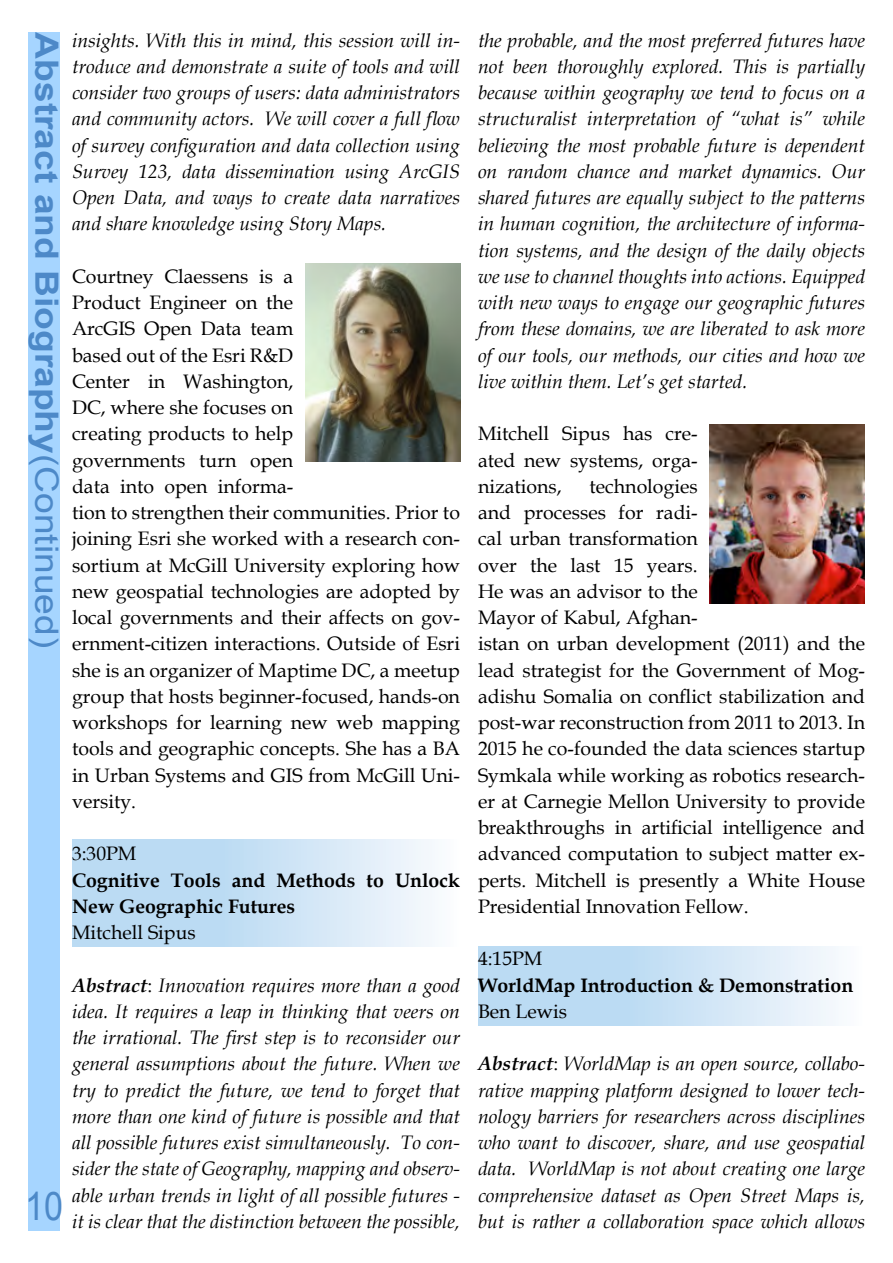
<style>
.page{position:relative;width:893px;height:1263px;background:#fff}
.page>*{position:absolute;margin:0;border:0;box-sizing:border-box;transform-origin:0 0}
.t1{font:700 32.1px "Arial";color:#4d89c8;scale:1.16 1}
.t2{font:italic 19.5px/26.2px "Book Antiqua";color:#000;text-align:justify}
.t3{font:19.5px/26.2px "Book Antiqua";color:#000}
.t4{font:700 19.5px/26.2px "Book Antiqua";color:#000}
.s1{font-weight:700}
.s2{font-style:normal}
.s3{font-weight:400}
</style>
<div class="page">
<div style="left:478px;top:946px;width:386px;height:79px;background:linear-gradient(to right,#abd3f0,#f2f7fc)"></div>
<div style="left:72px;top:840px;width:388px;height:106px;background:linear-gradient(to right,#abd3f0,#f2f7fc)"></div>
<div style="left:28px;top:32px;width:32px;height:1198px;background:#a6d5ff"></div>
<img style="left:710px;top:424px;width:154px;height:180px">
<img style="left:305px;top:264px;width:155px;height:198px">
<p class="t2" style="left:72px;top:26px;width:389px">insights. With this in mind, this session will in&shy;troduce and demonstrate a suite of tools and will consider two groups of users: data administrators and community actors. We will cover a full flow of survey configuration and data collection using Survey 123, data dissemination using ArcGIS Open Data, and ways to create data narratives and share knowledge using Story Maps.</p>
<p class="t3" style="left:72px;top:263px;width:389px">Courtney Claessens is a<br>Product Engineer on the<br>ArcGIS Open Data team<br>based out of the Esri R&amp;D<br>Center in Washington,<br>DC, where she focuses on<br>creating products to help<br>governments turn open<br>data into open informa-<br>tion to strengthen their communities. Prior to joining Esri she worked with a research con&shy;sortium at McGill University exploring how new geospatial technologies are adopted by local governments and their affects on gov&shy;ernment-citizen interactions. Outside of Esri she is an organizer of Maptime DC, a meetup group that hosts beginner-focused, hands-on workshops for learning new web mapping tools and geographic concepts. She has a BA in Urban Systems and GIS from McGill Uni&shy;versity.</p>
<p class="t3" style="left:72px;top:840px;width:66px">3:30PM</p>
<p class="t4" style="left:72px;top:867px;width:389px">Cognitive Tools and Methods to Unlock<br>New Geographic Futures</p>
<p class="t3" style="left:72px;top:919px;width:125px">Mitchell Sipus</p>
<p class="t2" style="left:25px;top:971px;width:436px;text-align:right"><span class="s1">Abstract</span><span class="s2">:</span> Innovation requires more than a good<br>idea. It requires a leap in thinking that veers on<br>the irrational. The first step is to reconsider our general assumptions about the future. When we<br>try to predict the future, we tend to forget that<br>more than one kind of future is possible and that<br>all possible futures exist simultaneously. To con-<br>sider the state of Geography, mapping and observ-<br>able urban trends in light of all possible futures -<br><sup>10</sup> it is clear that the distinction between the possible,</p>
<h1 class="t1" style="left:68px;top:32px;width:532px;rotate:90deg">Abstract and Biography<span class="s3">(Continued)</span></h1>
<p class="t2" style="left:478px;top:26px;width:389px">the probable, and the most preferred futures have not been thoroughly explored. This is partially because within geography we tend to focus on a structuralist interpretation of “what is” while believing the most probable future is dependent on random chance and market dynamics. Our shared futures are equally subject to the patterns in human cognition, the architecture of informa&shy;tion systems, and the design of the daily objects we use to channel thoughts into actions. Equipped with new ways to engage our geographic futures from these domains, we are liberated to ask more of our tools, our methods, our cities and how we live within them. Let’s get started.</p>
<p class="t3" style="left:478px;top:420px;width:221px;text-align:justify">Mitchell Sipus has cre&shy;ated new systems, orga&shy;nizations,</p>
<p class="t3" style="left:478px;top:473px;width:389px;text-indent:112px">technologies<br>and processes for radi-<br>cal urban transformation<br>over the last 15 years.<br>He was an advisor to the<br>Mayor of Kabul, Afghan-<br>istan on urban development (2011) and the lead strategist for the Government of Mog&shy;adishu Somalia on conflict stabilization and post-war reconstruction from 2011 to 2013. In 2015 he co-founded the data sciences startup Symkala while working as robotics research&shy;er at Carnegie Mellon University to provide breakthroughs in artificial intelligence and advanced computation to subject matter ex&shy;perts. Mitchell is presently a White House Presidential Innovation Fellow.</p>
<p class="t3" style="left:478px;top:945px;width:66px">4:15PM</p>
<p class="t4" style="left:478px;top:972px;width:377px">WorldMap Introduction &amp; Demonstration</p>
<p class="t3" style="left:478px;top:997px;width:90px">Ben Lewis</p>
<p class="t2" style="left:478px;top:1050px;width:389px"><span class="s1">Abstract</span><span class="s2">:</span> WorldMap is an open source, collabo&shy;rative mapping platform designed to lower tech&shy;nology barriers for researchers across disciplines who want to discover, share, and use geospatial data. WorldMap is not about creating one large comprehensive dataset as Open Street Maps is, but is rather a collaboration space which allows</p>
</div>
